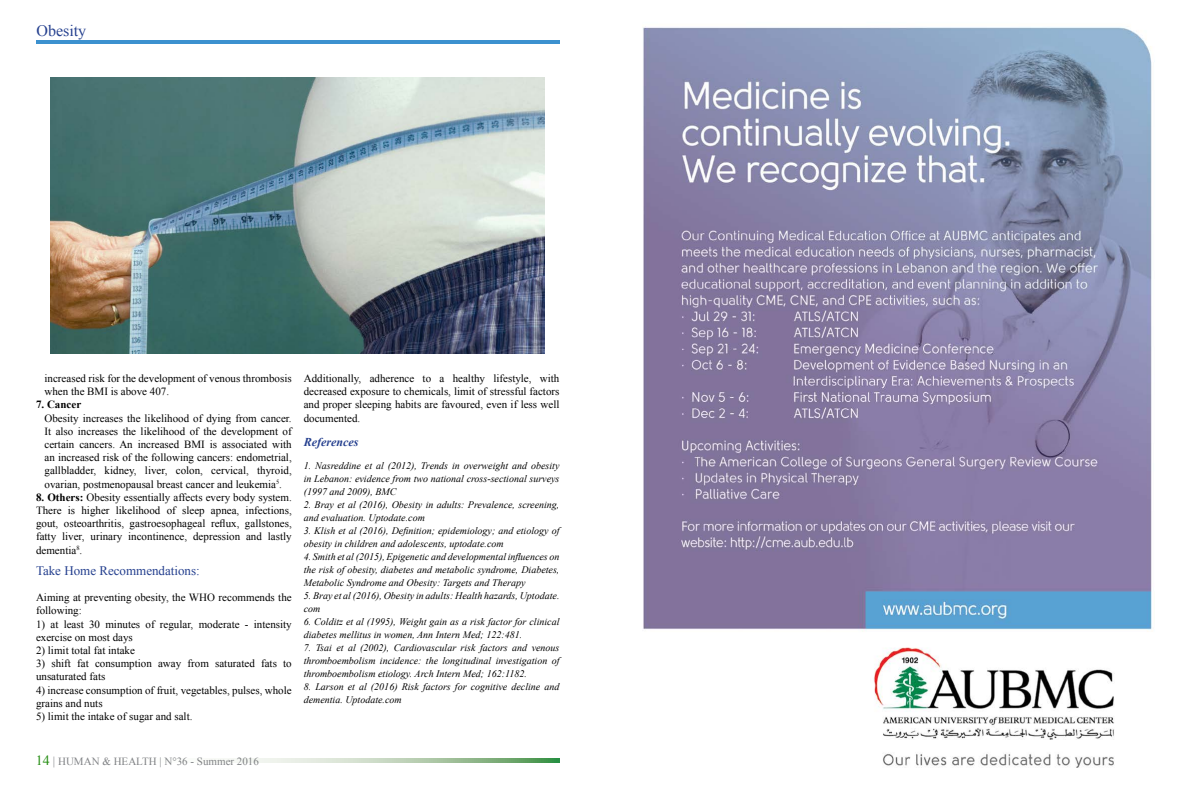
<style>
.page{position:relative;width:1191px;height:794px;background:#fff}
.page>*{position:absolute;margin:0;border:0;box-sizing:border-box;transform-origin:0 0}
.t1{font:16px "Times New Roman";color:#25408f}
.t2{font:13px "Times New Roman";color:#25408f}
.t3{font:italic 700 12px "Times New Roman";color:#25408f}
.t4{font:11px/13.2px "Times New Roman";color:#000}
.t5{font:11px "Times New Roman";color:#808285}
.t6{font:700 11px "Times New Roman";color:#000}
.t7{font:italic 10px/13px "Times New Roman";color:#000}
.s1{font-weight:700}
.s2{font-size:14px;color:#228b0f}
.s3{font-size:12px}
</style>
<div class="page">
<svg style="left:229px;top:758px;width:330px;height:5px;background:#b4cfb1"></svg>
<hr style="left:36px;top:41px;width:523px;height:3px;background:#3c91cf">
<img style="left:51px;top:78px;width:493px;height:275px">
<img style="left:643px;top:26px;width:509px;height:742px">
<h1 class="t1" style="left:36px;top:20px;width:51px">Obesity</h1>
<p class="t4" style="left:45px;top:371px;width:249px">increased risk for the development of venous thrombosis when the BMI is above 407.</p>
<p class="t6" style="left:36px;top:397px;width:47px">7. Cancer</p>
<p class="t4" style="left:45px;top:411px;width:249px;text-align:justify">Obesity increases the likelihood of dying from cancer.<br>It also increases the likelihood of the development of certain cancers. An increased BMI is associated with an increased risk of the following cancers: endometrial, gallbladder, kidney, liver, colon, cervical, thyroid, ovarian, postmenopausal breast cancer and leukemia<sup>5</sup>.</p>
<p class="t4" style="left:36px;top:490px;width:257px;text-align:justify"><span class="s1">8. Others:</span> Obesity essentially affects every body system.<br>There is higher likelihood of sleep apnea, infections, gout, osteoarthritis, gastroesophageal reflux, gallstones, fatty liver, urinary incontinence, depression and lastly dementia<sup>8</sup>.</p>
<p class="t2" style="left:36px;top:562px;width:165px">Take Home Recommendations:</p>
<p class="t4" style="left:36px;top:591px;width:257px">Aiming at preventing obesity, the WHO recommends the following:</p>
<p class="t4" style="left:36px;top:617px;width:257px">1) at least 30 minutes of regular, moderate - intensity exercise on most days</p>
<p class="t4" style="left:36px;top:643px;width:100px">2) limit total fat intake</p>
<p class="t4" style="left:36px;top:657px;width:257px">3) shift fat consumption away from saturated fats to unsaturated fats</p>
<p class="t4" style="left:36px;top:683px;width:257px">4) increase consumption of fruit, vegetables, pulses, whole grains and nuts</p>
<p class="t4" style="left:36px;top:709px;width:158px">5) limit the intake of sugar and salt.</p>
<p class="t4" style="left:304px;top:371px;width:257px;text-align:justify">Additionally, adherence to a healthy lifestyle, with decreased exposure to chemicals, limit of stressful factors and proper sleeping habits are favoured, even if less well documented.</p>
<p class="t3" style="left:304px;top:433px;width:56px">References</p>
<p class="t7" style="left:304px;top:458px;width:257px;text-align:justify">1. Nasreddine et al (2012), Trends in overweight and obesity in Lebanon: evidence from two national cross-sectional surveys (1997 and 2009), BMC</p>
<p class="t7" style="left:304px;top:497px;width:257px">2. Bray et al (2016), Obesity in adults: Prevalence, screening, and evaluation. Uptodate.com</p>
<p class="t7" style="left:304px;top:523px;width:257px">3. Klish et al (2016), Definition; epidemiology; and etiology of obesity in children and adolescents, uptodate.com</p>
<p class="t7" style="left:304px;top:549px;width:257px;text-align:justify">4. Smith et al (2015), Epigenetic and developmental influences on the risk of obesity, diabetes and metabolic syndrome, Diabetes, Metabolic Syndrome and Obesity: Targets and Therapy</p>
<p class="t7" style="left:304px;top:588px;width:257px">5. Bray et al (2016), Obesity in adults: Health hazards, Uptodate. com</p>
<p class="t7" style="left:304px;top:614px;width:257px">6. Colditz et al (1995), Weight gain as a risk factor for clinical diabetes mellitus in women, Ann Intern Med; 122:481.</p>
<p class="t7" style="left:304px;top:640px;width:257px;text-align:justify">7. Tsai et al (2002), Cardiovascular risk factors and venous thromboembolism incidence: the longitudinal investigation of thromboembolism etiology. Arch Intern Med; 162:1182.</p>
<p class="t7" style="left:304px;top:679px;width:257px">8. Larson et al (2016) Risk factors for cognitive decline and dementia. Uptodate.com</p>
<p class="t5" style="left:36px;top:754px;width:224px"><span class="s2">14</span> <span class="s3">|</span> HUMAN &amp; HEALTH | N°36 - Summer 2016</p>
</div>
